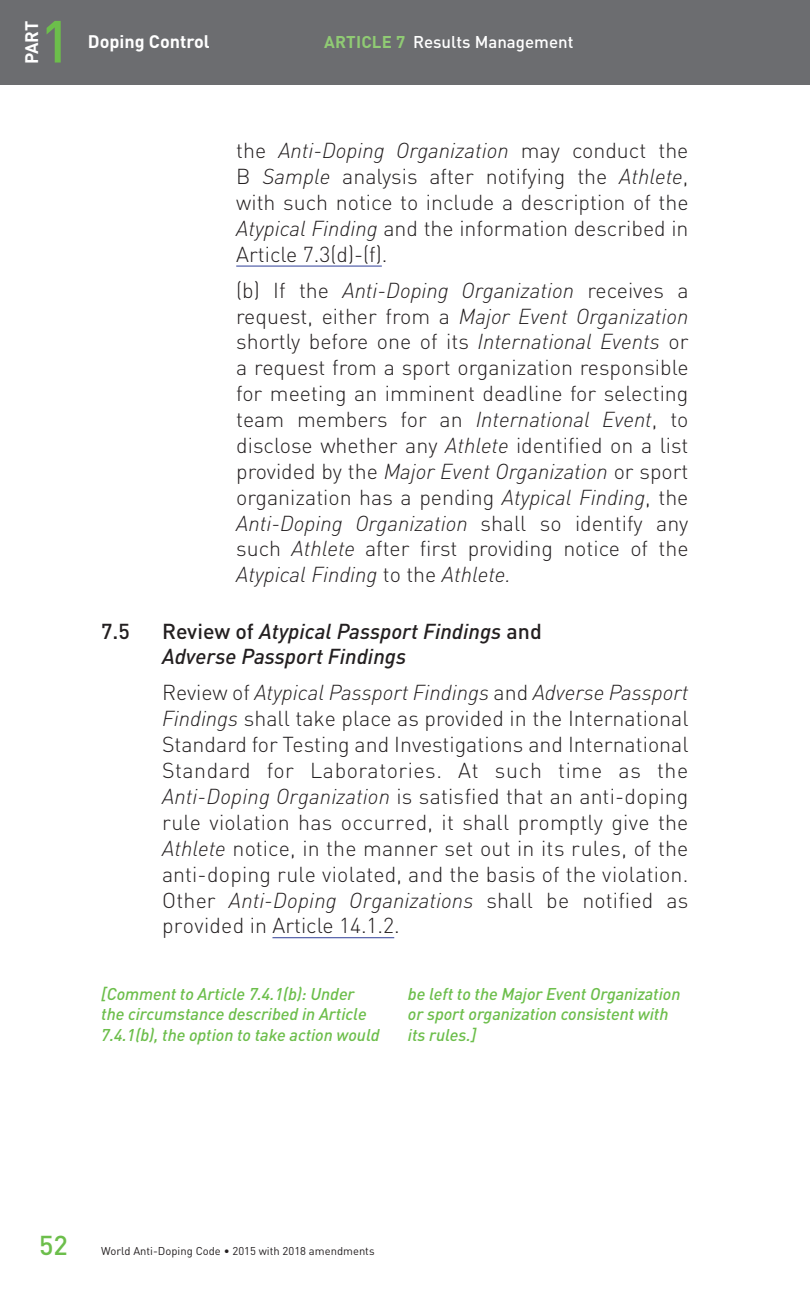
<style>
.page{position:relative;width:810px;height:1296px;background:#fff}
.page>*{position:absolute;margin:0;border:0;box-sizing:border-box;transform-origin:0 0}
.t1{font:500 58.5px "DINOT";color:#6cbe4b}
.t2{font:500 27px "DINOT";color:#6cbe4b}
.t3{font:300 21.38px/25.9px "DINOT";color:#231f20;text-align:justify}
.t4{font:italic 500 21.38px/25.9px "DINOT";color:#231f20}
.t5{font:500 21.38px "DINOT";color:#231f20}
.t6{font:700 18px "DINOT";color:#fff}
.t7{font:italic 500 16.88px/20.2px "DINOT";letter-spacing:-.005em;color:#6cbe4b}
.t8{font:500 16.88px "DINOT";color:#fff}
.t9{font:11.25px "DINOT";color:#231f20}
.s1{font-weight:700;color:#90cb74}
.s2{font-style:italic}
.s3{font-style:normal}
</style>
<div class="page">
<div style="left:0;top:0;width:810px;height:85px;background:#6c6d70"></div>
<hr style="left:236px;top:266px;width:146px;height:1px;background:#4553a3">
<hr style="left:272px;top:937px;width:122px;height:1px;background:#4553a3">
<p class="t6" style="left:20px;top:64px;width:45px;rotate:-90deg">PART</p>
<h1 class="t1" style="left:40px;top:2px;width:33px">1</h1>
<p class="t6" style="left:88px;top:29px;width:123px">Doping Control</p>
<p class="t8" style="left:324px;top:30px;width:251px"><span class="s1">ARTICLE 7</span> Results Management</p>
<p class="t3" style="left:236px;top:137px;width:454px">the <span class="s2">Anti-Doping Organization</span> may conduct the B <span class="s2">Sample</span> analysis after notifying the <span class="s2">Athlete</span>, with such notice to include a description of the <span class="s2">Atypical Finding</span> and the information described in Article 7.3(d)-(f).</p>
<p class="t3" style="left:236px;top:276px;width:454px">(b) If the <span class="s2">Anti-Doping Organization</span> receives a request, either from a <span class="s2">Major Event Organization </span>shortly before one of its <span class="s2">International Events</span> or a request from a sport organization responsible for meeting an imminent deadline for selecting team members for an <span class="s2">International Event</span>, to disclose whether any <span class="s2">Athlete</span> identified on a list provided by the <span class="s2">Major Event Organization</span> or sport organization has a pending <span class="s2">Atypical Finding</span>, the <span class="s2">Anti-Doping Organization</span> shall so identify any such <span class="s2">Athlete</span> after first providing notice of the <span class="s2">Atypical Finding</span> to the <span class="s2">Athlete.</span></p>
<p class="t5" style="left:101px;top:616px;width:30px">7.5</p>
<p class="t4" style="left:162px;top:617px;width:381px"><span class="s3">Review of</span> Atypical Passport Findings <span class="s3">and<br></span>Adverse Passport Findings</p>
<p class="t3" style="left:162px;top:679px;width:528px">Review of <span class="s2">Atypical Passport Findings</span> and <span class="s2">Adverse Passport Findings</span> shall take place as provided in the International Standard for Testing and Investigations and International Standard for Laboratories. At such time as the <span class="s2">Anti-Doping Organization</span> is satisfied that an anti-doping rule violation has occurred, it shall promptly give the <span class="s2">Athlete</span> notice, in the manner set out in its rules, of the anti-doping rule violated, and the basis of the violation.<br>Other <span class="s2">Anti-Doping Organizations</span> shall be notified as provided in Article 14.1.2.</p>
<p class="t7" style="left:101px;top:983px;width:280px">[Comment to Article 7.4.1(b): Under the circumstance described in Article<br>7.4.1(b), the option to take action would</p>
<p class="t7" style="left:408px;top:983px;width:274px">be left to the Major Event Organization or sport organization consistent with its rules.]</p>
<p class="t2" style="left:39px;top:1227px;width:30px">52</p>
<p class="t9" style="left:101px;top:1243px;width:275px">World Anti-Doping Code • 2015 with 2018 amendments</p>
</div>
